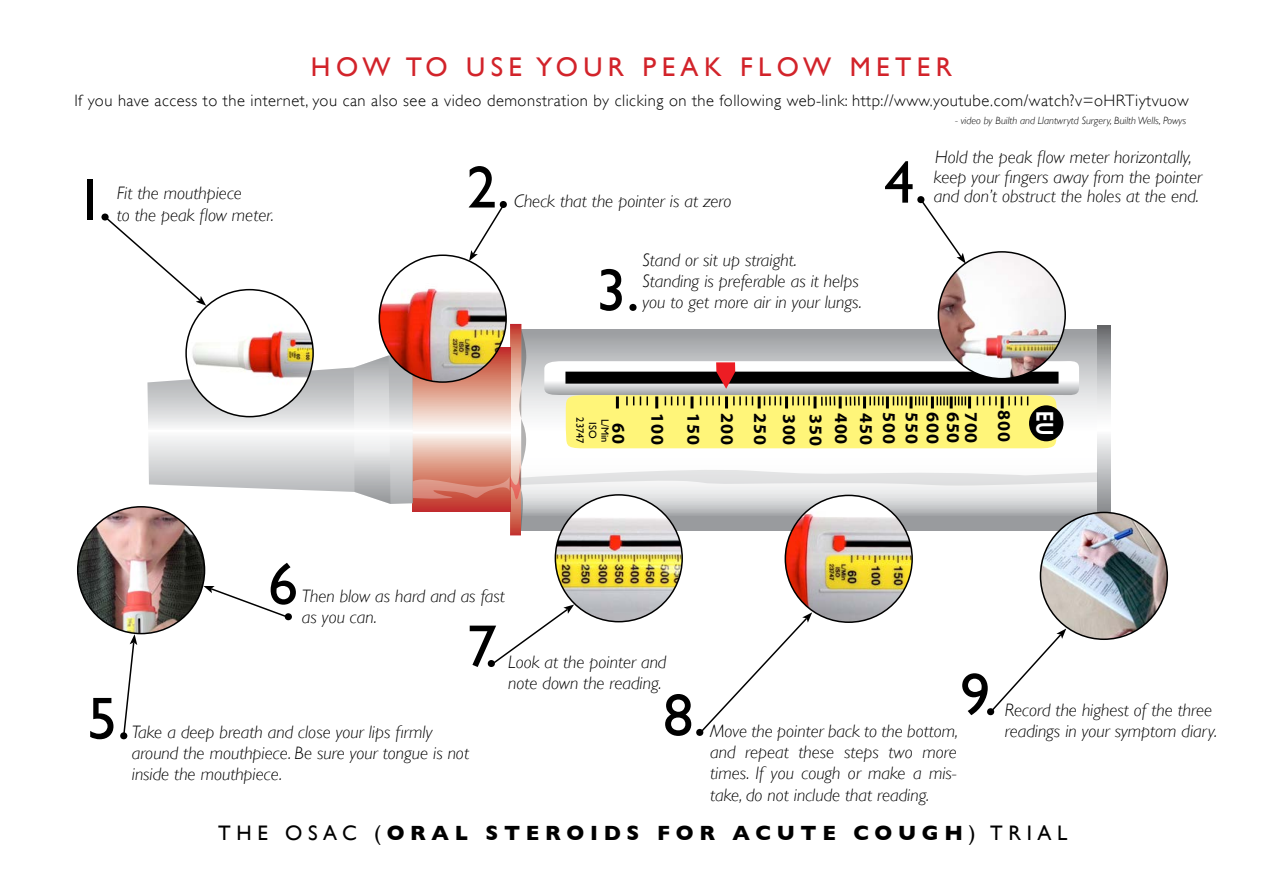
<style>
.page{position:relative;width:1263px;height:893px;background:#fff}
.page>*{position:absolute;margin:0;border:0;box-sizing:border-box;transform-origin:0 0}
.t1{font:60px "Gill Sans";color:#000}
.t2{font:27px "Gill Sans";letter-spacing:.2em;color:#d2232a}
.t3{font:700 24.9px "Myriad";color:#fff;scale:.78 1}
.t4{font:700 21px "Gill Sans";letter-spacing:.27em;color:#000}
.t5{font:italic 300 18px/21px "Gill Sans";color:#000}
.t6{font:700 18px "Myriad";letter-spacing:.05em;color:#000}
.t7{font:300 16.5px "Gill Sans";letter-spacing:.03em;color:#000}
.t8{font:italic 300 10.5px "Gill Sans";color:#000}
.t9{font:10.5px/12.6px "Gill Sans";color:#000;text-align:center}
.s1{font-weight:400}
</style>
<div class="page">
<svg style="left:1098px;top:326px;width:13px;height:186px"></svg>
<svg style="left:147px;top:324px;width:951px;height:211px"></svg>
<img style="left:379px;top:255px;width:127px;height:127px;border-radius:63px">
<img style="left:938px;top:252px;width:127px;height:127px;border-radius:63px">
<img style="left:1040px;top:512px;width:127px;height:127px;border-radius:63px">
<img style="left:785px;top:495px;width:127px;height:127px;border-radius:63px">
<img style="left:186px;top:290px;width:127px;height:127px;border-radius:63px">
<img style="left:78px;top:507px;width:127px;height:127px;border-radius:63px">
<svg style="left:104px;top:216px;width:102px;height:90px"></svg>
<svg style="left:469px;top:204px;width:36px;height:57px"></svg>
<svg style="left:920px;top:199px;width:46px;height:65px"></svg>
<svg style="left:123px;top:634px;width:14px;height:103px"></svg>
<svg style="left:699px;top:612px;width:113px;height:122px"></svg>
<img style="left:555px;top:495px;width:127px;height:127px;border-radius:63px">
<svg style="left:491px;top:604px;width:83px;height:61px"></svg>
<svg style="left:990px;top:628px;width:76px;height:85px"></svg>
<svg style="left:203px;top:586px;width:86px;height:32px"></svg>
<h2 class="t2" style="left:311px;top:51px;width:642px">HOW TO USE YOUR PEAK FLOW METER</h2>
<p class="t7" style="left:74px;top:91px;width:1116px">If you have access to the internet, you can also see a video demonstration by clicking on the following web-link: http://www.youtube.com/watch?v=oHRTiytvuow</p>
<h1 class="t1" style="left:74px;top:164px;width:39px">1.</h1>
<p class="t5" style="left:117px;top:182px;width:158px;line-height:21.6px">Fit the mouthpiece<br>to the peak flow meter.</p>
<h1 class="t1" style="left:467px;top:152px;width:45px">2.</h1>
<p class="t5" style="left:514px;top:191px;width:219px">Check that the pointer is at zero</p>
<p class="t5" style="left:642px;top:250px;width:221px">Stand or sit up straight.<br>Standing is preferable as it helps you to get more air in your lungs.</p>
<h1 class="t1" style="left:596px;top:255px;width:45px">3.</h1>
<h1 class="t1" style="left:884px;top:147px;width:45px">4.</h1>
<p class="t8" style="left:955px;top:115px;width:233px">- video by Builth and Llantwrytd Surgery, Builth Wells, Powys</p>
<p class="t5" style="left:934px;top:148px;width:270px;line-height:19.5px">Hold the peak flow meter horizontally, keep your fingers away from the pointer and don’t obstruct the holes at the end.</p>
<p class="t6" style="left:667px;top:413px;width:33px;rotate:90deg">100</p>
<p class="t6" style="left:703px;top:413px;width:33px;rotate:90deg">150</p>
<p class="t6" style="left:736px;top:413px;width:33px;rotate:90deg">200</p>
<p class="t6" style="left:769px;top:413px;width:33px;rotate:90deg">250</p>
<p class="t6" style="left:798px;top:414px;width:33px;rotate:90deg">300</p>
<p class="t6" style="left:825px;top:414px;width:33px;rotate:90deg">350</p>
<p class="t6" style="left:851px;top:413px;width:33px;rotate:90deg">400</p>
<p class="t6" style="left:875px;top:413px;width:33px;rotate:90deg">450</p>
<p class="t6" style="left:899px;top:412px;width:33px;rotate:90deg">500</p>
<p class="t6" style="left:921px;top:412px;width:33px;rotate:90deg">550</p>
<p class="t6" style="left:942px;top:412px;width:33px;rotate:90deg">600</p>
<p class="t6" style="left:962px;top:412px;width:33px;rotate:90deg">650</p>
<p class="t6" style="left:980px;top:412px;width:33px;rotate:90deg">700</p>
<p class="t6" style="left:1013px;top:410px;width:33px;rotate:90deg">800</p>
<p class="t9" style="left:611px;top:418px;width:25px;rotate:90deg">L/Min</p>
<h3 class="t3" style="left:1058px;top:411px;width:33px;rotate:90deg">EU</h3>
<p class="t9" style="left:599px;top:417px;width:28px;rotate:90deg">ISO<br>23747</p>
<p class="t6" style="left:628px;top:423px;width:22px;rotate:90deg">60</p>
<h1 class="t1" style="left:268px;top:549px;width:31px">6</h1>
<p class="t5" style="left:302px;top:586px;width:204px">Then blow as hard and as fast as you can.</p>
<h1 class="t1" style="left:282px;top:564px;width:15px">.</h1>
<h1 class="t1" style="left:467px;top:611px;width:33px">7.</h1>
<p class="t5" style="left:508px;top:652px;width:160px">Look at the pointer and note down the reading.</p>
<h1 class="t1" style="left:960px;top:659px;width:39px">9.</h1>
<h1 class="t1" style="left:663px;top:680px;width:45px">8.</h1>
<h1 class="t1" style="left:87px;top:683px;width:45px">5.</h1>
<p class="t5" style="left:710px;top:720px;width:250px;text-align:justify">Move the pointer back to the bottom, and repeat these steps two more times. If you cough or make a mis&shy;take, do not include that reading.</p>
<p class="t5" style="left:132px;top:721px;width:339px">Take a deep breath and close your lips firmly around the mouthpiece. Be sure your tongue is not inside the mouthpiece.</p>
<p class="t5" style="left:1005px;top:700px;width:214px">Record the highest of the three readings in your symptom diary.</p>
<p class="t4" style="left:218px;top:821px;width:851px"><span class="s1">THE OSAC (</span>ORAL STEROIDS FOR ACUTE COUGH<span class="s1">) TRIAL</span></p>
</div>
